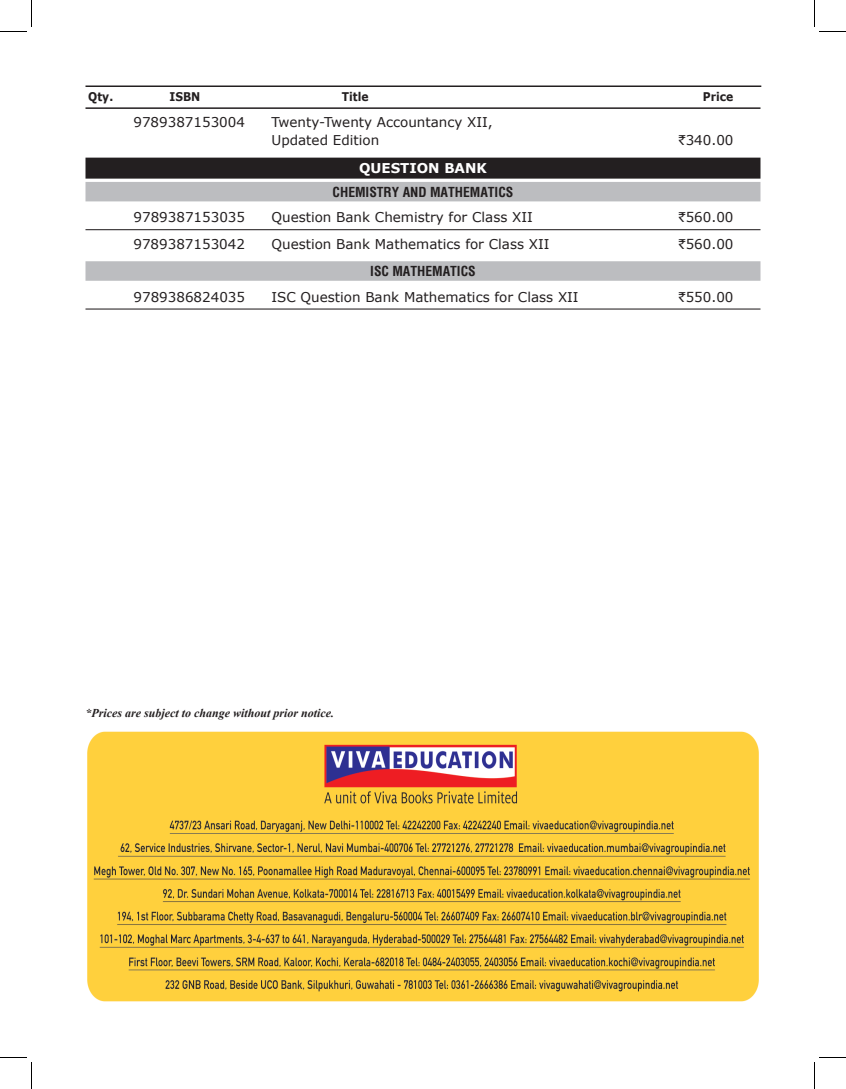
<style>
.page{position:relative;width:846px;height:1089px;background:#fff}
.page>*{position:absolute;margin:0;border:0;box-sizing:border-box;transform-origin:0 0}
.Body_Text_without_li{font:13.5px/18.8px "Verdana";color:#231f20}
.Body_Text{font:13.5px "Verdana";color:#231f20}
.Subheading{font:700 condensed 13.5px "Helvetica";color:#231f20}
.Heading_1{font:700 13.5px "Verdana";color:#fff}
.t1{font:italic 700 12px "Times New Roman";color:#231f20}
.t2{font:700 12px "Verdana";color:#231f20;scale:.9 1}
.s1{font-family:"Rupee Foradian"}
</style>
<div class="page">
<hr style="left:86px;top:107px;width:674px;height:2px;background:#231f20">
<hr style="left:86px;top:86px;width:675px;height:1px;background:#231f20">
<img style="left:87px;top:731px;width:672px;height:271px">
<div style="left:86px;top:158px;width:674px;height:21px;background:#231f20"></div>
<div style="left:86px;top:182px;width:674px;height:19px;background:#bcbdc0"></div>
<hr style="left:86px;top:229px;width:674px;height:1px;background:#231f20">
<div style="left:86px;top:261px;width:674px;height:20px;background:#bcbdc0"></div>
<hr style="left:86px;top:309px;width:674px;height:1px;background:#231f20">
<svg style="left:0;top:0;width:32px;height:32px"></svg>
<svg style="left:0;top:1057px;width:32px;height:32px"></svg>
<svg style="left:814px;top:0;width:32px;height:32px"></svg>
<svg style="left:814px;top:1057px;width:32px;height:32px"></svg>
<p class="t2" style="left:88px;top:88px;width:29px">Qty.</p>
<p class="t2" style="left:169px;top:88px;width:36px">ISBN</p>
<p class="t2" style="left:342px;top:88px;width:31px">Title</p>
<p class="t2" style="left:703px;top:88px;width:35px">Price</p>
<p class="Body_Text_without_li" style="left:133px;top:112px;width:113px">9789387153004</p>
<p class="Body_Text_without_li" style="left:272px;top:112px;width:223px">Twenty-Twenty Accountancy XII,<br>Updated Edition</p>
<p class="Heading_1" style="left:359px;top:158px;width:129px">QUESTION BANK</p>
<p class="Subheading" style="left:333px;top:183px;width:182px">CHEMISTRY AND MATHEMATICS</p>
<p class="Body_Text_without_li" style="left:679px;top:131px;width:56px"><span class="s1">`</span>340.00</p>
<p class="Body_Text" style="left:134px;top:208px;width:113px">9789387153035</p>
<p class="Body_Text" style="left:272px;top:208px;width:263px">Question Bank Chemistry for Class XII</p>
<p class="Body_Text" style="left:679px;top:208px;width:56px"><span class="s1">`</span>560.00</p>
<p class="Body_Text_without_li" style="left:133px;top:235px;width:113px">9789387153042</p>
<p class="Body_Text_without_li" style="left:272px;top:235px;width:279px">Question Bank Mathematics for Class XII</p>
<p class="Body_Text_without_li" style="left:679px;top:235px;width:56px"><span class="s1">`</span>560.00</p>
<p class="Subheading" style="left:370px;top:262px;width:107px">ISC MATHEMATICS</p>
<p class="Body_Text" style="left:134px;top:288px;width:113px">9789386824035</p>
<p class="Body_Text" style="left:272px;top:288px;width:309px">ISC Question Bank Mathematics for Class XII</p>
<p class="Body_Text" style="left:679px;top:288px;width:56px"><span class="s1">`</span>550.00</p>
<p class="t1" style="left:86px;top:705px;width:250px">*Prices are subject to change without prior notice.</p>
</div>
